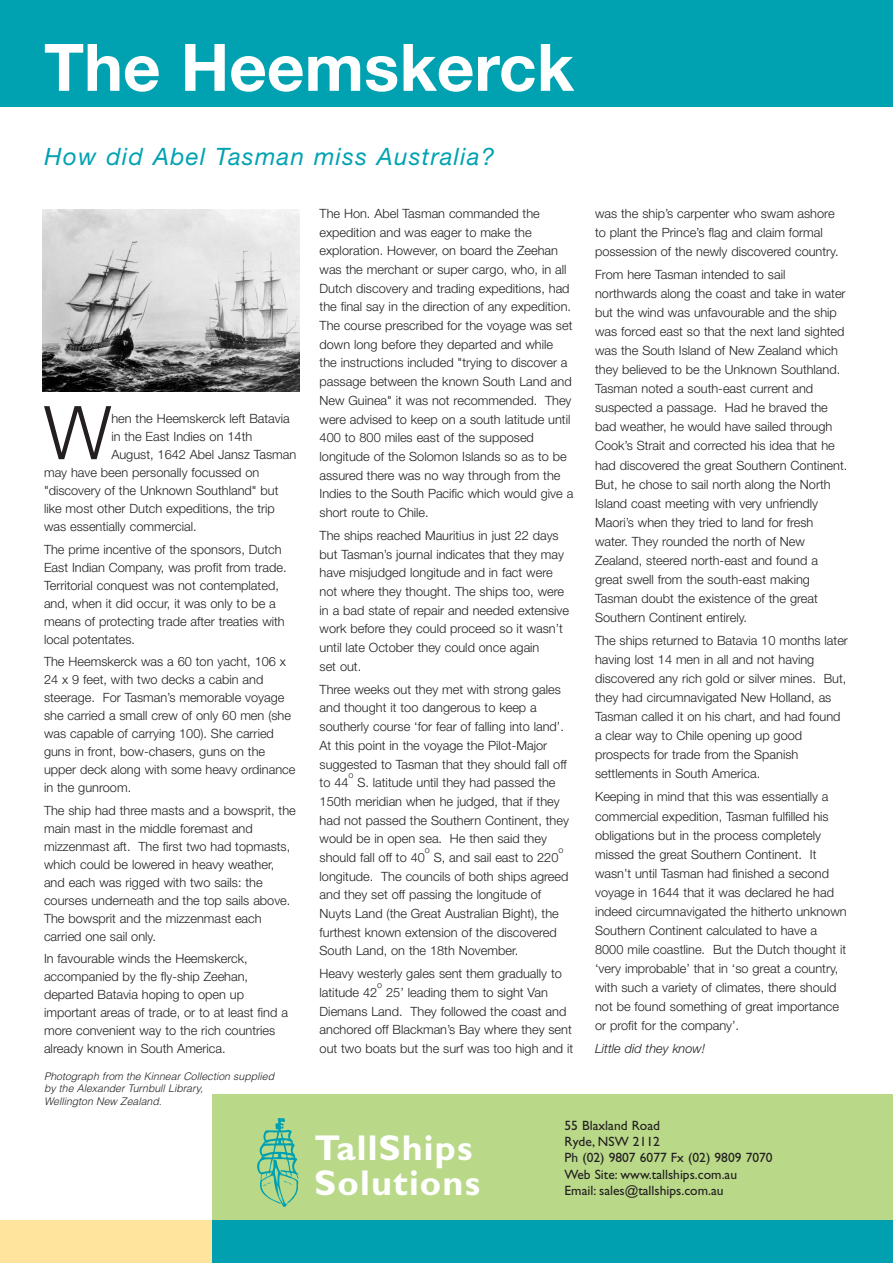
<style>
.page{position:relative;width:893px;height:1263px;background:#fff}
.page>*{position:absolute;margin:0;border:0;box-sizing:border-box;transform-origin:0 0}
.t1{font:300 74.25px "Helvetica Neue";color:#231f20}
.t2{font:700 65.55px "Helvetica Neue";color:#fff}
.t3{font:700 36px/34.5px "Gill Sans";letter-spacing:.035em;color:#fff}
.t4{font:italic 24px "Helvetica Neue";letter-spacing:.055em;color:#00a2b2}
.t5{font:13.5px/16.2px "Gill Sans";color:#231f20}
.t6{font:300 12.75px/18.8px "Helvetica Neue";color:#231f20}
.t7{font:italic 300 12.75px "Helvetica Neue";color:#231f20}
.t8{font:italic 300 10.5px/12.6px "Helvetica";color:#231f20}
.t9{font:300 9px "Helvetica Neue";color:#231f20}
</style>
<div class="page">
<div style="left:0;top:0;width:892px;height:107px;background:#00a2b2"></div>
<div style="left:0;top:1220px;width:213px;height:43px;background:#ffe49d"></div>
<img style="left:43px;top:209px;width:257px;height:182px">
<div style="left:213px;top:1095px;width:679px;height:127px;background:#b9d989"></div>
<svg style="left:257px;top:1118px;width:42px;height:89px"></svg>
<div style="left:213px;top:1220px;width:679px;height:43px;background:#00a0b0"></div>
<h2 class="t2" style="left:44px;top:44px;width:531px">The Heemskerck</h2>
<h3 class="t4" style="left:45px;top:148px;width:451px">How did Abel Tasman miss Australia?</h3>
<h1 class="t1" style="left:44px;top:406px;width:69px">W</h1>
<p class="t6" style="left:111px;top:410px;width:180px">hen the Heemskerck left Batavia</p>
<p class="t6" style="left:111px;top:429px;width:142px">in the East Indies on 14th</p>
<p class="t6" style="left:111px;top:447px;width:186px">August, 1642 Abel Jansz Tasman</p>
<p class="t6" style="left:44px;top:465px;width:217px">may have been personally focussed on</p>
<p class="t6" style="left:44px;top:483px;width:236px">"discovery of the Unknown Southland" but</p>
<p class="t6" style="left:44px;top:501px;width:232px">like most other Dutch expeditions, the trip</p>
<p class="t6" style="left:44px;top:519px;width:154px">was essentially commercial.</p>
<p class="t6" style="left:44px;top:541px;width:244px;line-height:18px">The prime incentive of the sponsors, Dutch East Indian Company, was profit from trade.<br>Territorial conquest was not contemplated, and, when it did occur, it was only to be a means of protecting trade after treaties with local potentates.</p>
<p class="t6" style="left:44px;top:654px;width:253px;line-height:18px">The Heemskerck was a 60 ton yacht, 106 x 24 x 9 feet, with two decks a cabin and steerage. For Tasman’s memorable voyage she carried a small crew of only 60 men (she was capable of carrying 100). She carried guns in front, bow-chasers, guns on the upper deck along with some heavy ordinance in the gunroom.</p>
<p class="t6" style="left:44px;top:802px;width:253px;line-height:18px">The ship had three masts and a bowsprit, the main mast in the middle foremast and mizzenmast aft. The first two had topmasts, which could be lowered in heavy weather, and each was rigged with two sails: the courses underneath and the top sails above.<br>The bowsprit and the mizzenmast each carried one sail only.</p>
<p class="t6" style="left:44px;top:951px;width:245px;line-height:18px">In favourable winds the Heemskerck, accompanied by the fly-ship Zeehan, departed Batavia hoping to open up important areas of trade, or to at least find a more convenient way to the rich countries already known in South America.</p>
<p class="t8" style="left:44px;top:1071px;width:231px">Photograph from the Kinnear Collection supplied by the Alexander Turnbull Library,<br>Wellington New Zealand.</p>
<p class="t6" style="left:319px;top:205px;width:255px">The Hon. Abel Tasman commanded the expedition and was eager to make the exploration. However, on board the Zeehan was the merchant or super cargo, who, in all Dutch discovery and trading expeditions, had the final say in the direction of any expedition.<br>The course prescribed for the voyage was set down long before they departed and while the instructions included "trying to discover a passage between the known South Land and New Guinea" it was not recommended. They were advised to keep on a south latitude until 400 to 800 miles east of the supposed longitude of the Solomon Islands so as to be assured there was no way through from the Indies to the South Pacific which would give a short route to Chile.</p>
<p class="t6" style="left:319px;top:527px;width:251px">The ships reached Mauritius in just 22 days but Tasman’s journal indicates that they may have misjudged longitude and in fact were not where they thought. The ships too, were in a bad state of repair and needed extensive work before they could proceed so it wasn’t until late October they could once again<br>set out.</p>
<p class="t6" style="left:319px;top:681px;width:249px">Three weeks out they met with strong gales and thought it too dangerous to keep a southerly course ‘for fear of falling into land’.<br>At this point in the voyage the Pilot-Major suggested to Tasman that they should fall off to 44</p>
<p class="t9" style="left:348px;top:772px;width:7px">o</p>
<p class="t6" style="left:319px;top:774px;width:251px;text-indent:38px">S. latitude until they had passed the 150th meridian when he judged, that if they had not passed the Southern Continent, they would be in open sea. He then said they should fall off to 40</p>
<p class="t9" style="left:558px;top:847px;width:7px">o</p>
<p class="t6" style="left:319px;top:868px;width:250px">longitude. The councils of both ships agreed and they set off passing the longitude of Nuyts Land (the Great Australian Bight), the furthest known extension of the discovered South Land, on the 18th November.</p>
<p class="t6" style="left:319px;top:966px;width:244px">Heavy westerly gales sent them gradually to latitude 42</p>
<p class="t9" style="left:425px;top:847px;width:7px">o</p>
<p class="t6" style="left:434px;top:849px;width:126px">S, and sail east to 220</p>
<p class="t9" style="left:377px;top:982px;width:7px">o</p>
<p class="t6" style="left:319px;top:984px;width:255px;text-indent:67px">25’ leading them to sight Van Diemans Land. They followed the coast and anchored off Blackman’s Bay where they sent out two boats but the surf was too high and it</p>
<p class="t6" style="left:595px;top:205px;width:245px">was the ship’s carpenter who swam ashore to plant the Prince’s flag and claim formal possession of the newly discovered country.</p>
<p class="t6" style="left:595px;top:266px;width:254px">From here Tasman intended to sail northwards along the coast and take in water but the wind was unfavourable and the ship was forced east so that the next land sighted was the South Island of New Zealand which they believed to be the Unknown Southland.<br>Tasman noted a south-east current and suspected a passage. Had he braved the bad weather, he would have sailed through Cook’s Strait and corrected his idea that he had discovered the great Southern Continent.<br>But, he chose to sail north along the North Island coast meeting with very unfriendly Maori’s when they tried to land for fresh water. They rounded the north of New Zealand, steered north-east and found a great swell from the south-east making Tasman doubt the existence of the great Southern Continent entirely.</p>
<p class="t6" style="left:595px;top:632px;width:254px">The ships returned to Batavia 10 months later having lost 14 men in all and not having discovered any rich gold or silver mines. But, they had circumnavigated New Holland, as Tasman called it on his chart, and had found a clear way to Chile opening up good prospects for trade from the Spanish settlements in South America.</p>
<p class="t6" style="left:595px;top:789px;width:253px">Keeping in mind that this was essentially a commercial expedition, Tasman fulfilled his obligations but in the process completely missed the great Southern Continent. It wasn’t until Tasman had finished a second voyage in 1644 that it was declared he had indeed circumnavigated the hitherto unknown Southern Continent calculated to have a 8000 mile coastline. But the Dutch thought it ‘very improbable’ that in ‘so great a country, with such a variety of climates, there should not be found something of great importance or profit for the company’.</p>
<p class="t7" style="left:595px;top:1044px;width:112px">Little did they know!</p>
<h3 class="t3" style="left:314px;top:1135px;width:167px">TallShips<br>Solutions</h3>
<p class="t5" style="left:564px;top:1119px;width:210px">55 Blaxland Road<br>Ryde, NSW 2112<br>Ph (02) 9807 6077 Fx (02) 9809 7070<br>Web Site: www.tallships.com.au<br>Email: sales@tallships.com.au</p>
</div>
